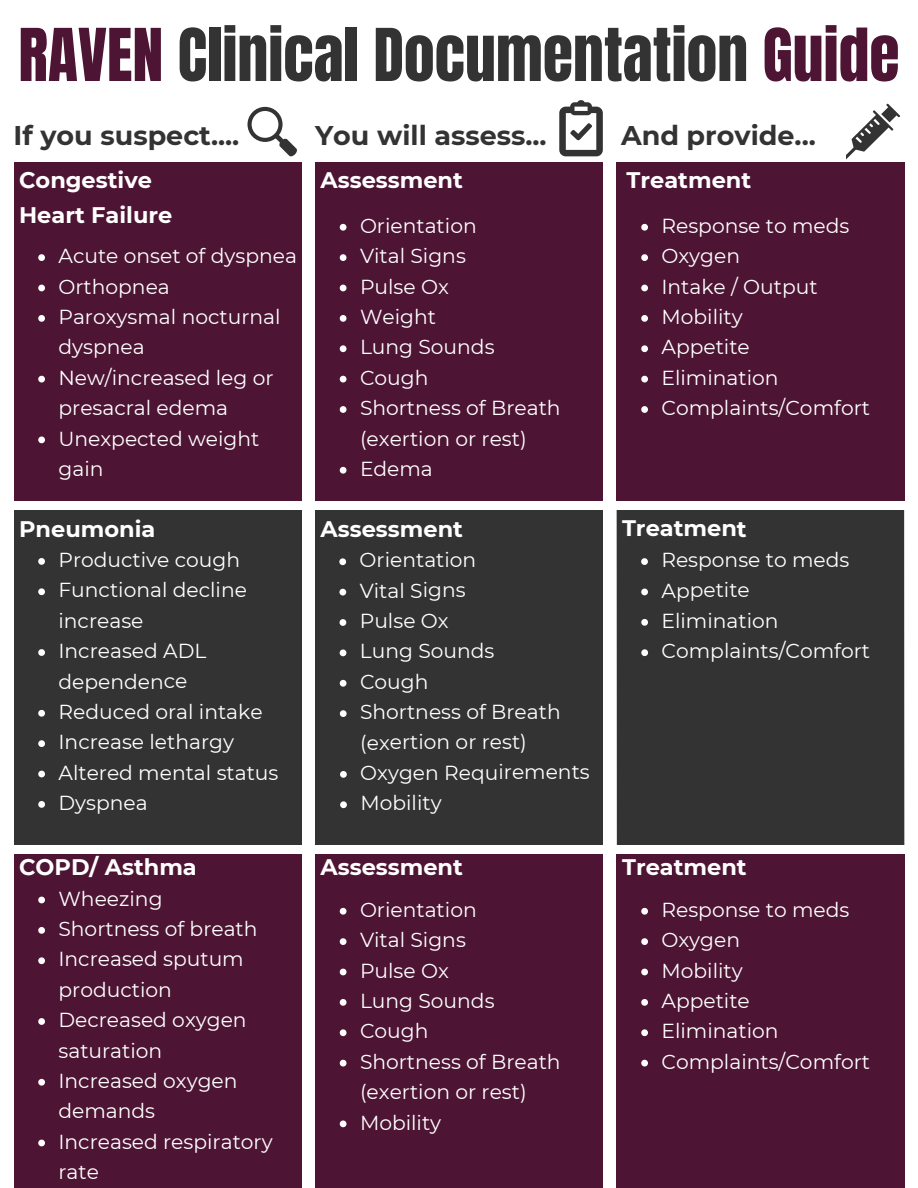
<style>
.page{position:relative;width:918px;height:1188px;background:#fff}
.page>*{position:absolute;margin:0;border:0;box-sizing:border-box;transform-origin:0 0}
.t1{font:61.8px "Anton";color:#333}
.t2{font:700 27px "Montserrat";color:#333}
.t3{font:700 22.5px/34.8px "Montserrat";color:#fff}
.t4{font:20.25px/30.3px "Montserrat";color:#fff}
.s1{color:#4d1434}
</style>
<div class="page">
<div style="left:14px;top:162px;width:288px;height:342px;background:#4d1434"></div>
<div style="left:315px;top:162px;width:288px;height:342px;background:#4d1434"></div>
<div style="left:617px;top:162px;width:288px;height:342px;background:#4d1434"></div>
<svg style="left:248px;top:107px;width:49px;height:49px"></svg>
<svg style="left:559px;top:100px;width:44px;height:56px"></svg>
<svg style="left:846px;top:104px;width:54px;height:55px"></svg>
<svg style="left:38px;top:254px;width:7px;height:7px"></svg>
<svg style="left:38px;top:285px;width:7px;height:6px"></svg>
<svg style="left:38px;top:315px;width:7px;height:7px"></svg>
<svg style="left:38px;top:376px;width:7px;height:6px"></svg>
<svg style="left:38px;top:436px;width:7px;height:7px"></svg>
<svg style="left:340px;top:224px;width:6px;height:7px"></svg>
<svg style="left:340px;top:254px;width:6px;height:7px"></svg>
<svg style="left:340px;top:285px;width:6px;height:6px"></svg>
<svg style="left:340px;top:315px;width:6px;height:7px"></svg>
<svg style="left:340px;top:345px;width:6px;height:7px"></svg>
<svg style="left:340px;top:376px;width:6px;height:6px"></svg>
<svg style="left:340px;top:406px;width:6px;height:7px"></svg>
<svg style="left:340px;top:467px;width:6px;height:7px"></svg>
<svg style="left:641px;top:224px;width:7px;height:7px"></svg>
<svg style="left:641px;top:254px;width:7px;height:7px"></svg>
<svg style="left:641px;top:285px;width:7px;height:6px"></svg>
<svg style="left:641px;top:315px;width:7px;height:7px"></svg>
<svg style="left:641px;top:345px;width:7px;height:7px"></svg>
<svg style="left:641px;top:376px;width:7px;height:6px"></svg>
<svg style="left:641px;top:406px;width:7px;height:7px"></svg>
<div style="left:14px;top:504px;width:288px;height:342px;background:#333"></div>
<div style="left:315px;top:504px;width:288px;height:342px;background:#333"></div>
<div style="left:616px;top:504px;width:289px;height:342px;background:#333"></div>
<svg style="left:38px;top:558px;width:7px;height:7px"></svg>
<svg style="left:38px;top:588px;width:7px;height:7px"></svg>
<svg style="left:38px;top:649px;width:7px;height:7px"></svg>
<svg style="left:38px;top:710px;width:7px;height:7px"></svg>
<svg style="left:38px;top:740px;width:7px;height:7px"></svg>
<svg style="left:38px;top:771px;width:7px;height:6px"></svg>
<svg style="left:38px;top:801px;width:7px;height:7px"></svg>
<svg style="left:339px;top:558px;width:7px;height:7px"></svg>
<svg style="left:339px;top:589px;width:7px;height:7px"></svg>
<svg style="left:340px;top:619px;width:6px;height:7px"></svg>
<svg style="left:340px;top:650px;width:6px;height:6px"></svg>
<svg style="left:340px;top:680px;width:7px;height:7px"></svg>
<svg style="left:340px;top:710px;width:7px;height:7px"></svg>
<svg style="left:340px;top:771px;width:7px;height:7px"></svg>
<svg style="left:340px;top:801px;width:7px;height:7px"></svg>
<svg style="left:641px;top:558px;width:7px;height:7px"></svg>
<svg style="left:641px;top:589px;width:7px;height:6px"></svg>
<svg style="left:641px;top:619px;width:7px;height:7px"></svg>
<svg style="left:641px;top:649px;width:7px;height:7px"></svg>
<div style="left:14px;top:846px;width:288px;height:342px;background:#4d1434"></div>
<div style="left:315px;top:846px;width:288px;height:342px;background:#4d1434"></div>
<div style="left:617px;top:846px;width:288px;height:342px;background:#4d1434"></div>
<svg style="left:38px;top:897px;width:7px;height:6px"></svg>
<svg style="left:38px;top:927px;width:7px;height:7px"></svg>
<svg style="left:38px;top:957px;width:7px;height:7px"></svg>
<svg style="left:38px;top:1018px;width:7px;height:7px"></svg>
<svg style="left:38px;top:1079px;width:7px;height:7px"></svg>
<svg style="left:38px;top:1140px;width:7px;height:6px"></svg>
<svg style="left:340px;top:908px;width:6px;height:7px"></svg>
<svg style="left:340px;top:938px;width:6px;height:7px"></svg>
<svg style="left:340px;top:969px;width:6px;height:6px"></svg>
<svg style="left:340px;top:999px;width:6px;height:7px"></svg>
<svg style="left:340px;top:1029px;width:6px;height:7px"></svg>
<svg style="left:340px;top:1060px;width:6px;height:6px"></svg>
<svg style="left:340px;top:1120px;width:6px;height:7px"></svg>
<svg style="left:641px;top:908px;width:7px;height:7px"></svg>
<svg style="left:641px;top:938px;width:7px;height:7px"></svg>
<svg style="left:641px;top:969px;width:7px;height:6px"></svg>
<svg style="left:641px;top:999px;width:7px;height:7px"></svg>
<svg style="left:641px;top:1029px;width:7px;height:7px"></svg>
<svg style="left:641px;top:1060px;width:7px;height:6px"></svg>
<div style="left:14px;top:501px;width:891px;height:9px;background:#fff"></div>
<div style="left:14px;top:845px;width:891px;height:9px;background:#fff"></div>
<h1 class="t1" style="left:18px;top:24px;width:883px"><span class="s1">RAVEN</span> Clinical Documentation <span class="s1">Guide</span></h1>
<h2 class="t2" style="left:14px;top:116px;width:227px">If you suspect....</h2>
<p class="t3" style="left:19px;top:161px;width:155px">Congestive<br>Heart Failure</p>
<p class="t4" style="left:58px;top:240px;width:240px">Acute onset of dyspnea<br>Orthopnea<br>Paroxysmal nocturnal dyspnea<br>New/increased leg or presacral edema<br>Unexpected weight gain</p>
<h2 class="t2" style="left:315px;top:116px;width:233px">You will assess...</h2>
<h2 class="t2" style="left:621px;top:116px;width:196px">And provide...</h2>
<p class="t3" style="left:321px;top:161px;width:144px">Assessment</p>
<p class="t3" style="left:627px;top:161px;width:126px">Treatment</p>
<p class="t4" style="left:662px;top:210px;width:210px">Response to meds<br>Oxygen<br>Intake / Output<br>Mobility<br>Appetite<br>Elimination<br>Complaints/Comfort</p>
<p class="t4" style="left:360px;top:210px;width:202px">Orientation<br>Vital Signs<br>Pulse Ox<br>Weight<br>Lung Sounds<br>Cough<br>Shortness of Breath (exertion or rest)<br>Edema</p>
<p class="t3" style="left:19px;top:510px;width:138px">Pneumonia</p>
<p class="t4" style="left:58px;top:544px;width:222px">Productive cough<br>Functional decline increase<br>Increased ADL dependence<br>Reduced oral intake<br>Increase lethargy<br>Altered mental status<br>Dyspnea</p>
<p class="t4" style="left:360px;top:544px;width:232px">Orientation<br>Vital Signs<br>Pulse Ox<br>Lung Sounds<br>Cough<br>Shortness of Breath (exertion or rest)<br>Oxygen Requirements<br>Mobility</p>
<p class="t3" style="left:321px;top:510px;width:144px">Assessment</p>
<p class="t3" style="left:622px;top:510px;width:126px">Treatment</p>
<p class="t4" style="left:661px;top:544px;width:210px">Response to meds<br>Appetite<br>Elimination<br>Complaints/Comfort</p>
<p class="t3" style="left:19px;top:849px;width:179px">COPD/ Asthma</p>
<p class="t4" style="left:58px;top:883px;width:216px">Wheezing<br>Shortness of breath<br>Increased sputum production<br>Decreased oxygen saturation<br>Increased oxygen demands<br>Increased respiratory rate</p>
<p class="t4" style="left:360px;top:894px;width:202px">Orientation<br>Vital Signs<br>Pulse Ox<br>Lung Sounds<br>Cough<br>Shortness of Breath (exertion or rest)<br>Mobility</p>
<p class="t3" style="left:321px;top:849px;width:144px">Assessment</p>
<p class="t3" style="left:622px;top:849px;width:126px">Treatment</p>
<p class="t4" style="left:662px;top:894px;width:210px">Response to meds<br>Oxygen<br>Mobility<br>Appetite<br>Elimination<br>Complaints/Comfort</p>
</div>
